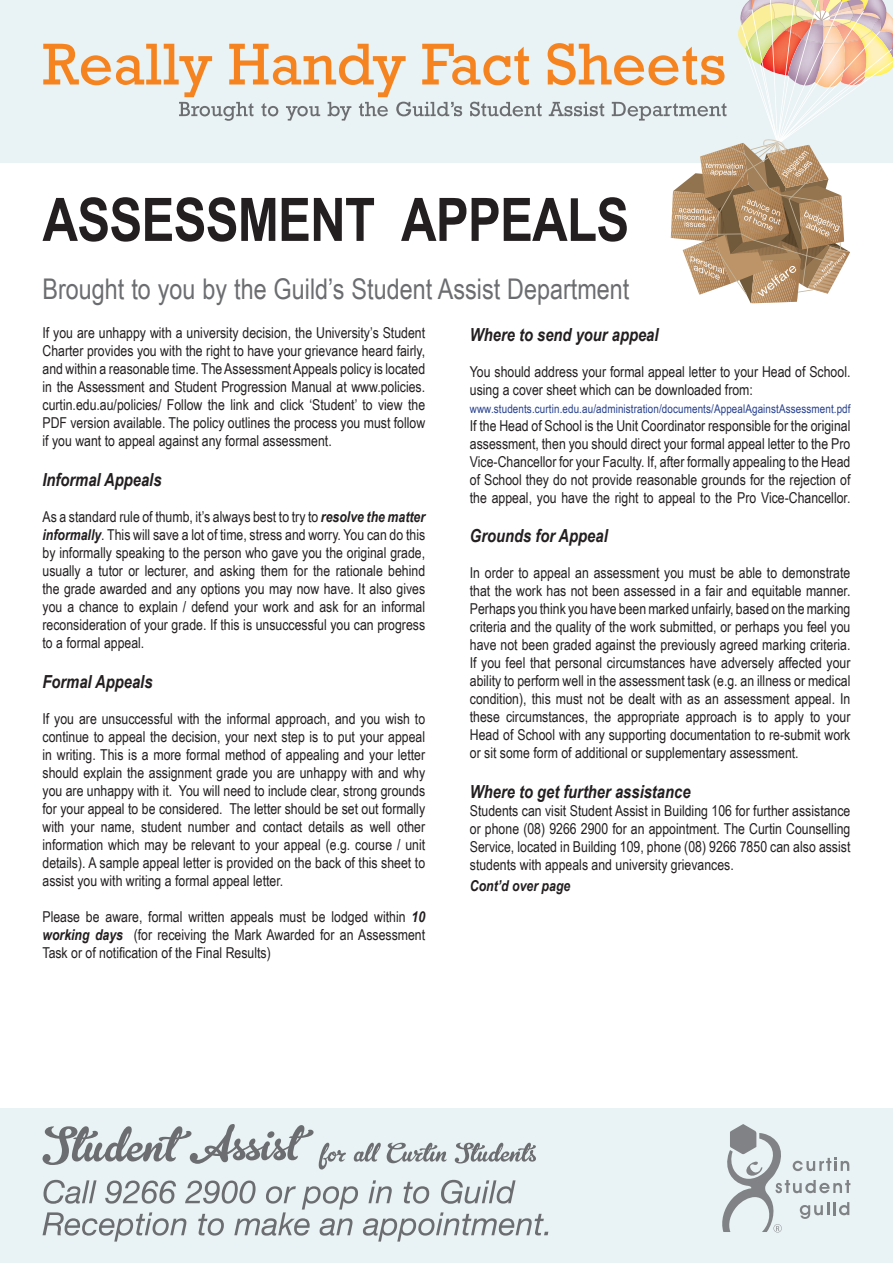
<style>
.page{position:relative;width:893px;height:1263px;background:#fff}
.page>*{position:absolute;margin:0;border:0;box-sizing:border-box;transform-origin:0 0}
.t1{font:700 60px "Arial Narrow";letter-spacing:-.01em;color:#231f20}
.t2{font:28.5px "Arial Narrow";color:#6c6d70}
.t3{font:italic 700 18px "Arial Narrow";color:#231f20}
.t4{font:15px/18px "Arial Narrow";color:#231f20;text-align:justify}
.t5{font:italic 700 15px "Arial Narrow";color:#231f20}
.t6{font:12px "Arial Narrow";letter-spacing:.01em;color:#253f8e}
.s1{font-weight:700;font-style:italic}
</style>
<div class="page">
<div style="left:0;top:1109px;width:893px;height:154px;background:#e9f2f4"></div>
<div style="left:0;top:0;width:893px;height:163px;background:#e9f2f4"></div>
<svg style="left:43px;top:1180px;width:505px;height:61px"></svg>
<svg style="left:722px;top:1124px;width:128px;height:108px"></svg>
<svg style="left:43px;top:1124px;width:303px;height:45px"></svg>
<svg style="left:354px;top:1143px;width:27px;height:18px"></svg>
<svg style="left:387px;top:1143px;width:60px;height:20px"></svg>
<svg style="left:455px;top:1143px;width:81px;height:20px"></svg>
<svg style="left:43px;top:0;width:850px;height:303px"></svg>
<p class="t1" style="left:43px;top:174px;width:588px">ASSESSMENT APPEALS</p>
<p class="t2" style="left:43px;top:268px;width:588px">Brought to you by the Guild’s Student Assist Department</p>
<p class="t4" style="left:43px;top:323px;width:384px">If you are unhappy with a university decision, the University’s Student Charter provides you with the right to have your grievance heard fairly, and within a reasonable time. The Assessment Appeals policy is located in the Assessment and Student Progression Manual at www.policies. curtin.edu.au/policies/ Follow the link and click ‘Student’ to view the PDF version available. The policy outlines the process you must follow if you want to appeal against any formal assessment.</p>
<p class="t3" style="left:43px;top:466px;width:121px">Informal Appeals</p>
<p class="t4" style="left:43px;top:507px;width:384px">As a standard rule of thumb, it’s always best to try to <span class="s1">resolve the matter informally</span>. This will save a lot of time, stress and worry. You can do this by informally speaking to the person who gave you the original grade, usually a tutor or lecturer, and asking them for the rationale behind the grade awarded and any options you may now have. It also gives you a chance to explain / defend your work and ask for an informal reconsideration of your grade. If this is unsuccessful you can progress to a formal appeal.</p>
<p class="t3" style="left:43px;top:668px;width:112px">Formal Appeals</p>
<p class="t4" style="left:43px;top:709px;width:384px">If you are unsuccessful with the informal approach, and you wish to continue to appeal the decision, your next step is to put your appeal in writing. This is a more formal method of appealing and your letter should explain the assignment grade you are unhappy with and why you are unhappy with it. You will need to include clear, strong grounds for your appeal to be considered. The letter should be set out formally with your name, student number and contact details as well other information which may be relevant to your appeal (e.g. course / unit details). A sample appeal letter is provided on the back of this sheet to assist you with writing a formal appeal letter.</p>
<p class="t4" style="left:43px;top:907px;width:384px">Please be aware, formal written appeals must be lodged within <span class="s1">10 working days</span> (for receiving the Mark Awarded for an Assessment Task or of notification of the Final Results)</p>
<p class="t3" style="left:470px;top:321px;width:190px">Where to send your appeal</p>
<p class="t4" style="left:470px;top:362px;width:382px">You should address your formal appeal letter to your Head of School. using a cover sheet which can be downloaded from:</p>
<p class="t6" style="left:470px;top:399px;width:382px">www.students.curtin.edu.au/administration/documents/AppealAgainstAssessment.pdf</p>
<p class="t4" style="left:470px;top:416px;width:382px">If the Head of School is the Unit Coordinator responsible for the original assessment, then you should direct your formal appeal letter to the Pro Vice-Chancellor for your Faculty. If, after formally appealing to the Head of School they do not provide reasonable grounds for the rejection of the appeal, you have the right to appeal to the Pro Vice-Chancellor.</p>
<p class="t3" style="left:470px;top:522px;width:139px">Grounds for Appeal</p>
<p class="t4" style="left:470px;top:563px;width:382px">In order to appeal an assessment you must be able to demonstrate that the work has not been assessed in a fair and equitable manner.<br>Perhaps you think you have been marked unfairly, based on the marking criteria and the quality of the work submitted, or perhaps you feel you have not been graded against the previously agreed marking criteria.<br>If you feel that personal circumstances have adversely affected your ability to perform well in the assessment task (e.g. an illness or medical condition), this must not be dealt with as an assessment appeal. In these circumstances, the appropriate approach is to apply to your Head of School with any supporting documentation to re-submit work or sit some form of additional or supplementary assessment.</p>
<p class="t3" style="left:470px;top:778px;width:222px">Where to get further assistance</p>
<p class="t4" style="left:470px;top:801px;width:382px">Students can visit Student Assist in Building 106 for further assistance or phone (08) 9266 2900 for an appointment. The Curtin Counselling Service, located in Building 109, phone (08) 9266 7850 can also assist students with appeals and university grievances.</p>
<p class="t5" style="left:470px;top:875px;width:102px">Cont’d over page</p>
</div>
